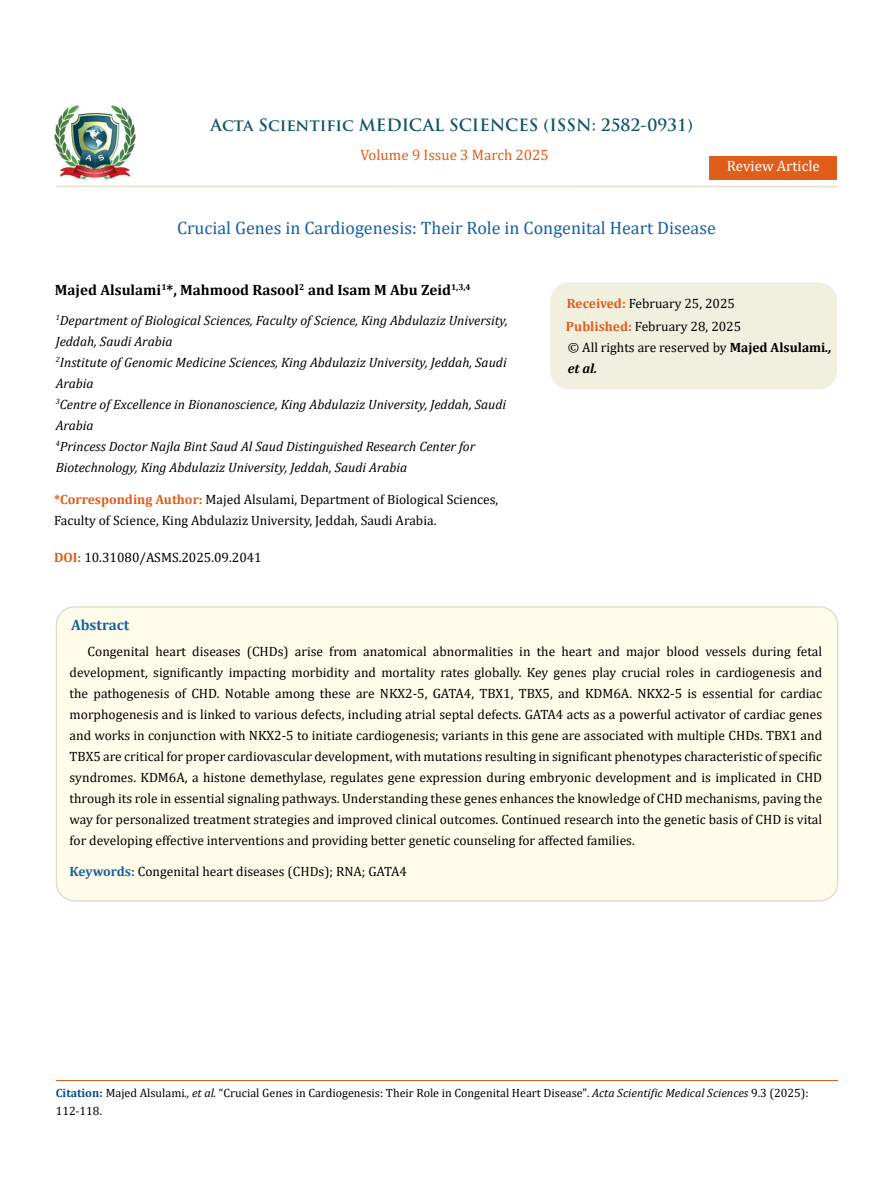
<style>
.page{position:relative;width:893px;height:1191px;background:#fff}
.page>*{position:absolute;margin:0;border:0;box-sizing:border-box;transform-origin:0 0}
.t1{font:18px "Cambria";color:#1560a6}
.t2{font:700 16.5px "Trajan Pro";color:#0e546a}
.t3{font:700 15px "Cambria";color:#000}
.t4{font:15px "Cambria";color:#e05d1a}
.t5{font:15px "Cambria";color:#fff}
.t6{font:700 15px "Cambria";color:#1560a6}
.t7{font:13.5px/21px "Cambria";color:#000}
.t8{font:italic 13.5px/21px "Cambria";color:#000}
.t9{font:12px/18px "Cambria";color:#000}
.s1{font-weight:700;color:#e05d1a}
.s2{font-weight:700}
.s3{font-weight:700;font-style:italic}
.s4{font-weight:700;color:#1560a6}
.s5{font-weight:700;color:#035089}
.s6{font-style:italic}
</style>
<div class="page">
<img style="left:55px;top:106px;width:80px;height:73px">
<div style="left:709px;top:157px;width:128px;height:23px;background:#e05d1a"></div>
<div style="left:551px;top:283px;width:285px;height:106px;background:#f1f0de;border-radius:18px"></div>
<div style="left:550px;top:282px;width:287px;height:107px;border:2px solid #f1f0de;border-radius:18px"></div>
<div style="left:56px;top:607px;width:782px;height:294px;background:#fffde9;border-radius:18px"></div>
<div style="left:56px;top:606px;width:782px;height:295px;border:2px solid #e0dfcd;border-radius:18px"></div>
<hr style="left:56px;top:1080px;width:781px;height:1px;background:#e05d1a">
<hr style="left:56px;top:186px;width:781px;height:1px;background:#e0dfcd">
<p class="t2" style="left:210px;top:115px;width:484px">Acta Scientific MEDICAL SCIENCES (ISSN: 2582-0931)</p>
<p class="t4" style="left:361px;top:146px;width:190px">Volume 9 Issue 3 March 2025</p>
<p class="t5" style="left:727px;top:157px;width:94px">Review Article</p>
<h1 class="t1" style="left:177px;top:217px;width:540px">Crucial Genes in Cardiogenesis: Their Role in Congenital Heart Disease</h1>
<p class="t3" style="left:55px;top:279px;width:417px">Majed Alsulami<sup>1</sup>*, Mahmood Rasool<sup>2</sup> and Isam M Abu Zeid<sup>1,3,4</sup></p>
<p class="t8" style="left:56px;top:309px;width:454px"><sup>1</sup>Department of Biological Sciences, Faculty of Science, King Abdulaziz University, Jeddah, Saudi Arabia<br><sup>2</sup>Institute of Genomic Medicine Sciences, King Abdulaziz University, Jeddah, Saudi Arabia<br><sup>3</sup>Centre of Excellence in Bionanoscience, King Abdulaziz University, Jeddah, Saudi Arabia<br><sup>4</sup>Princess Doctor Najla Bint Saud Al Saud Distinguished Research Center for Biotechnology, King Abdulaziz University, Jeddah, Saudi Arabia</p>
<p class="t7" style="left:54px;top:488px;width:446px"><span class="s1">*Corresponding Author:</span> Majed Alsulami, Department of Biological Sciences,<br>Faculty of Science, King Abdulaziz University, Jeddah, Saudi Arabia.</p>
<p class="t7" style="left:54px;top:547px;width:209px"><span class="s1">DOI:</span> 10.31080/ASMS.2025.09.2041</p>
<p class="t6" style="left:71px;top:615px;width:60px">Abstract</p>
<p class="t7" style="left:566px;top:292px;width:177px;line-height:23px"><span class="s1">Received:</span> February 25, 2025<br><span class="s1">Published:</span> February 28, 2025</p>
<p class="t7" style="left:568px;top:337px;width:265px">© All rights are reserved by <span class="s2">Majed Alsulami</span><span class="s3">., et al.</span></p>
<p class="t7" style="left:70px;top:640px;width:754px;text-align:justify;text-indent:18px">Congenital heart diseases (CHDs) arise from anatomical abnormalities in the heart and major blood vessels during fetal development, significantly impacting morbidity and mortality rates globally. Key genes play crucial roles in cardiogenesis and the pathogenesis of CHD. Notable among these are NKX2-5, GATA4, TBX1, TBX5, and KDM6A. NKX2-5 is essential for cardiac morphogenesis and is linked to various defects, including atrial septal defects. GATA4 acts as a powerful activator of cardiac genes and works in conjunction with NKX2-5 to initiate cardiogenesis; variants in this gene are associated with multiple CHDs. TBX1 and TBX5 are critical for proper cardiovascular development, with mutations resulting in significant phenotypes characteristic of specific syndromes. KDM6A, a histone demethylase, regulates gene expression during embryonic development and is implicated in CHD through its role in essential signaling pathways. Understanding these genes enhances the knowledge of CHD mechanisms, paving the way for personalized treatment strategies and improved clinical outcomes. Continued research into the genetic basis of CHD is vital for developing effective interventions and providing better genetic counseling for affected families.</p>
<p class="t7" style="left:70px;top:861px;width:339px"><span class="s4">Keywords:</span> Congenital heart diseases (CHDs); RNA; GATA4</p>
<p class="t9" style="left:56px;top:1084px;width:754px"><span class="s5">Citation:</span> Majed Alsulami<span class="s6">., et al.</span> “Crucial Genes in Cardiogenesis: Their Role in Congenital Heart Disease". <span class="s6">Acta Scientific Medical Sciences</span> 9.3 (2025):<br>112-118.</p>
</div>
